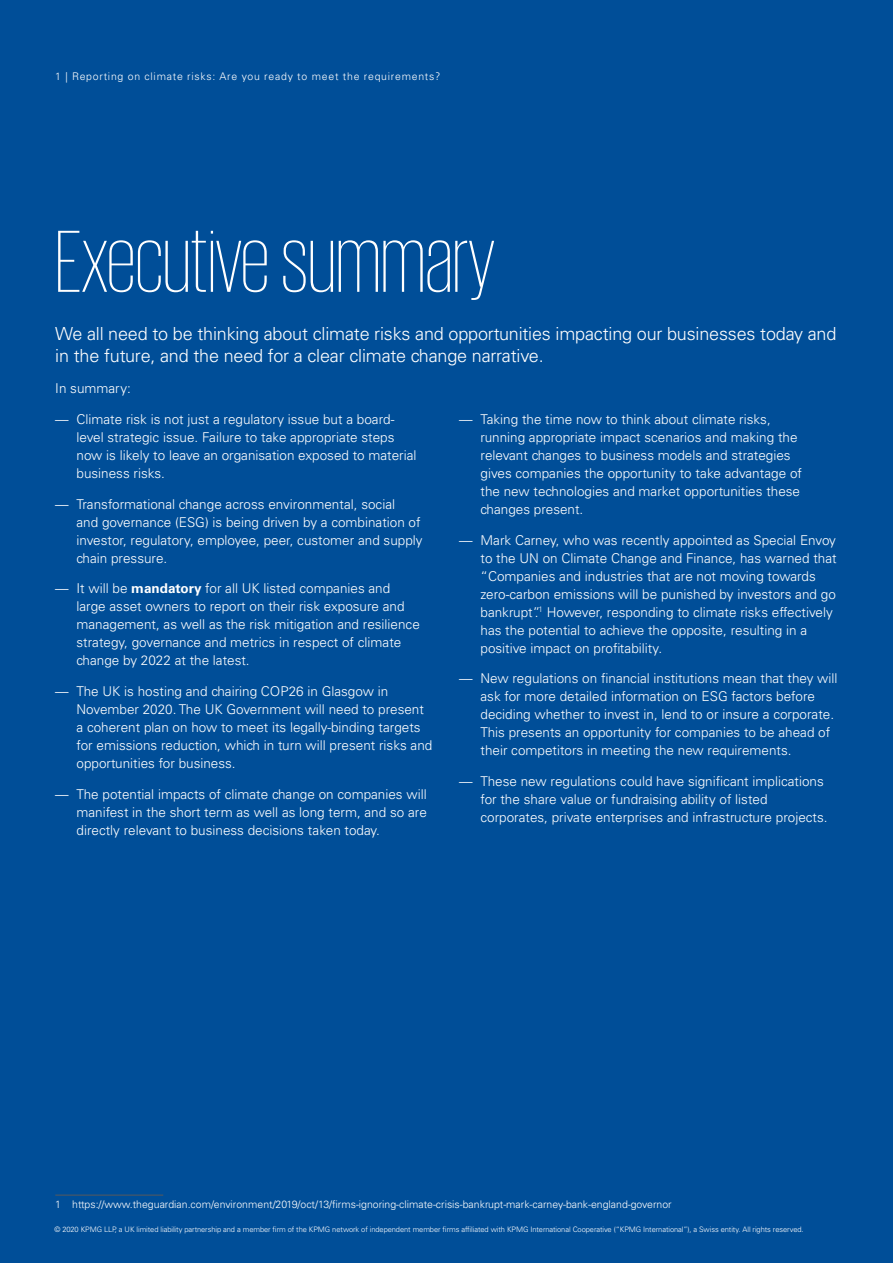
<style>
.page{position:relative;width:893px;height:1263px;background:#004e98}
.page>*{position:absolute;margin:0;border:0;box-sizing:border-box;transform-origin:0 0}
.t1{font:200 90px "KPMG";color:#fff}
.t2{font:300 18px/22.5px "Univers LT Std";letter-spacing:-.01em;color:#fff}
.t3{font:300 13.5px/18px "Univers LT Std";color:#fff}
.t4{font:300 10.5px "Univers LT Std";color:#fff}
.t5{font:300 10.5px "Univers LT Std";letter-spacing:.07em;color:#fff}
.t6{font:300 7.5px "Univers LT Std";letter-spacing:-.01em;color:#fff}
.s1{font-weight:700}
</style>
<div class="page">
<hr style="left:55px;top:1195px;width:108px;height:1px;background:#58595b">
<p class="t5" style="left:55px;top:70px;width:387px">1 | Reporting on climate risks: Are you ready to meet the requirements?</p>
<h1 class="t1" style="left:55px;top:219px;width:441px">Executive summary</h1>
<h2 class="t2" style="left:55px;top:322px;width:783px">We all need to be thinking about climate risks and opportunities impacting our businesses today and in the future, and the need for a clear climate change narrative.</h2>
<p class="t3" style="left:55px;top:379px;width:77px">In summary:</p>
<p class="t3" style="left:77px;top:410px;width:341px;text-indent:-21px">— Climate risk is not just a regulatory issue but a board&shy;level strategic issue. Failure to take appropriate steps now is likely to leave an organisation exposed to material business risks.</p>
<p class="t3" style="left:77px;top:495px;width:348px;text-indent:-21px">— Transformational change across environmental, social<br>and governance (ESG) is being driven by a combination of investor, regulatory, employee, peer, customer and supply chain pressure.</p>
<p class="t3" style="left:77px;top:580px;width:345px;text-indent:-21px">— It will be <span class="s1">mandatory</span> for all UK listed companies and large asset owners to report on their risk exposure and management, as well as the risk mitigation and resilience strategy, governance and metrics in respect of climate change by 2022 at the latest.</p>
<p class="t3" style="left:77px;top:682px;width:357px;text-indent:-21px">— The UK is hosting and chairing COP26 in Glasgow in November 2020. The UK Government will need to present a coherent plan on how to meet its legally-binding targets for emissions reduction, which in turn will present risks and opportunities for business.</p>
<p class="t3" style="left:77px;top:785px;width:352px;text-align:justify;text-indent:-21px">— The potential impacts of climate change on companies will manifest in the short term as well as long term, and so are directly relevant to business decisions taken today.</p>
<p class="t3" style="left:480px;top:410px;width:323px;text-indent:-21px">— Taking the time now to think about climate risks, running appropriate impact scenarios and making the relevant changes to business models and strategies gives companies the opportunity to take advantage of the new technologies and market opportunities these changes present.</p>
<p class="t3" style="left:480px;top:531px;width:358px;text-indent:-21px">— Mark Carney, who was recently appointed as Special Envoy to the UN on Climate Change and Finance, has warned that “Companies and industries that are not moving towards zero-carbon emissions will be punished by investors and go bankrupt”.<sup>1</sup> However, responding to climate risks effectively has the potential to achieve the opposite, resulting in a positive impact on profitability.</p>
<p class="t3" style="left:480px;top:670px;width:358px;text-indent:-21px">— New regulations on financial institutions mean that they will ask for more detailed information on ESG factors before deciding whether to invest in, lend to or insure a corporate.<br>This presents an opportunity for companies to be ahead of their competitors in meeting the new requirements.</p>
<p class="t3" style="left:480px;top:772px;width:349px;text-indent:-21px">— These new regulations could have significant implications for the share value or fundraising ability of listed corporates, private enterprises and infrastructure projects.</p>
<p class="t4" style="left:55px;top:1198px;width:618px">1 https://www.theguardian.com/environment/2019/oct/13/firms-ignoring-climate-crisis-bankrupt-mark-carney-bank-england-governor</p>
<p class="t6" style="left:54px;top:1225px;width:751px">© 2020 KPMG LLP, a UK limited liability partnership and a member firm of the KPMG network of independent member firms affiliated with KPMG International Cooperative (“KPMG International”), a Swiss entity. All rights reserved.</p>
</div>
